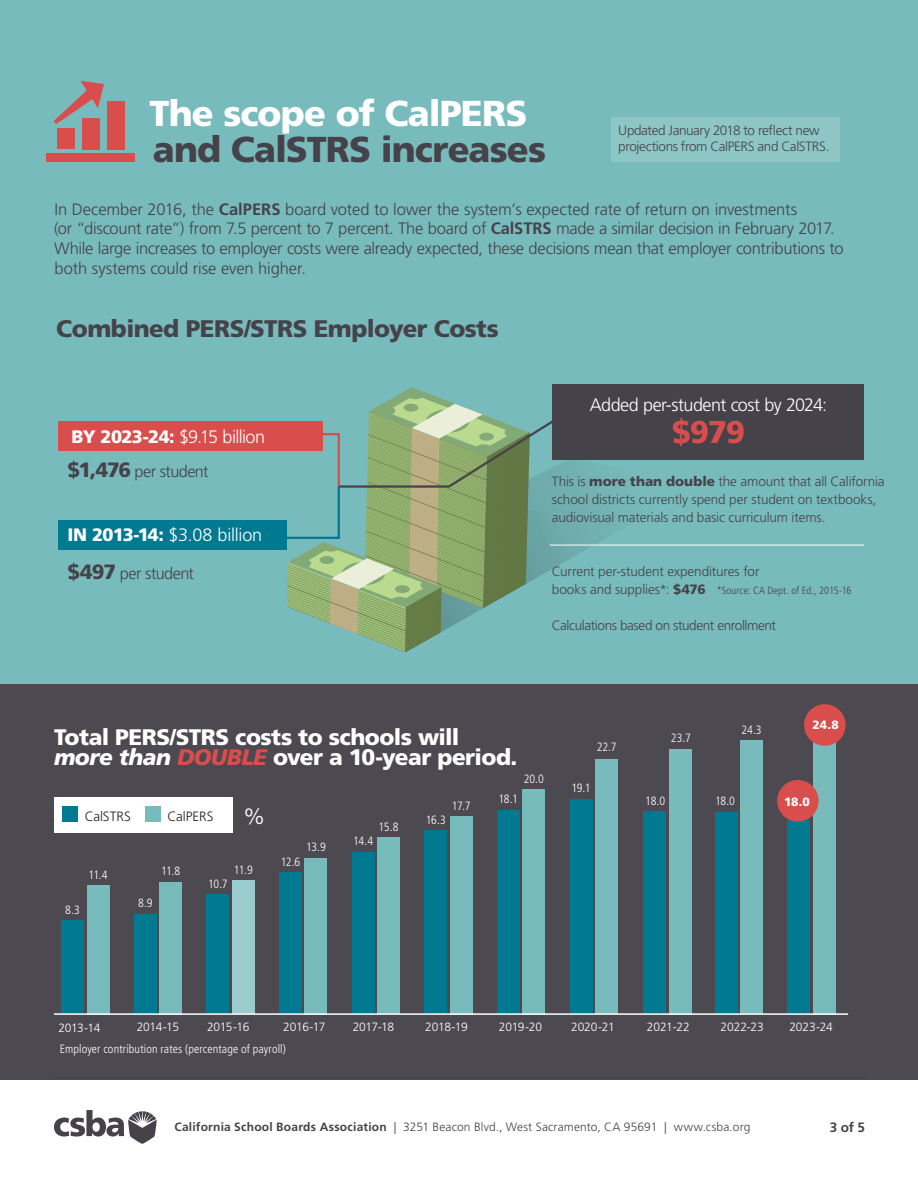
<style>
.page{position:relative;width:918px;height:1188px;background:#fff}
.page>*{position:absolute;margin:0;border:0;box-sizing:border-box;transform-origin:0 0}
.Page_Header{font:900 36px/36px "Frutiger LT Std";letter-spacing:-.025em;color:#454249}
._12pt_Montserrat{font:900 31.5px "Frutiger LT Std";color:#d94e4c}
.Chart_subheads{font:900 24px "Frutiger LT Std";letter-spacing:-.02em;color:#454249}
.Black_subhead{font:900 22.5px/20.4px "Frutiger LT Std";letter-spacing:-.025em;color:#fff}
.t1{font:300 22.2px "Frutiger LT Std";color:#fff}
._12pt_Montserrat-2{font:300 18px "Frutiger LT Std";letter-spacing:-.03em;color:#fff}
._12pt_Montserrat-3{font:300 18px "Frutiger LT Std";letter-spacing:-.01em;color:#fff}
.body{font:300 16.5px/19.8px "Frutiger LT Std";letter-spacing:-.015em;color:#454249}
.t2{font:300 16.2px "Frutiger LT Std";letter-spacing:-.035em;color:#454249}
.body-2{font:300 13.5px/18px "Frutiger LT Std";letter-spacing:-.01em;color:#454249}
.body-3{font:300 13.5px/16.5px "Frutiger LT Std";letter-spacing:-.03em;color:#454249}
.leader_text{font:300 13.5px "Frutiger LT Std";letter-spacing:-.005em;color:#231f20}
.leader_text-2{font:700 13.5px "Frutiger LT Std";color:#454249}
.t3{font:300 condensed 12px "Frutiger LT Std";letter-spacing:.01em;color:#fff}
.t4{font:300 12px "Frutiger LT Std";letter-spacing:.015em;color:#454249}
.t5{font:300 12px "Frutiger LT Std";letter-spacing:-.025em;color:#fff}
.t6{font:900 12px "Frutiger LT Std";color:#fff}
.body-4{font:300 condensed 10.5px "Frutiger LT Std";letter-spacing:.015em;color:#454249}
.s1{color:#fff}
.s2{font-weight:700}
.s3{font-weight:900}
.s4{font-weight:900;font-size:20.7px}
.s5{font-stretch:normal;font-size:13.5px}
.s6{font-weight:900;font-stretch:normal;font-size:13.5px}
.s7{font-style:italic}
.s8{font-style:italic;color:#d94e4c}
</style>
<div class="page">
<div style="left:0;top:0;width:918px;height:690px;background:#78bbbc"></div>
<div style="left:0;top:684px;width:918px;height:396px;background:#4c4950"></div>
<div style="left:87px;top:885px;width:23px;height:129px;background:#78bbbc"></div>
<div style="left:61px;top:921px;width:23px;height:93px;background:#007991"></div>
<div style="left:159px;top:882px;width:23px;height:132px;background:#78bbbc"></div>
<div style="left:134px;top:914px;width:23px;height:100px;background:#007991"></div>
<div style="left:232px;top:881px;width:23px;height:133px;background:#9acccd"></div>
<div style="left:206px;top:894px;width:23px;height:120px;background:#007991"></div>
<div style="left:304px;top:858px;width:23px;height:156px;background:#78bbbc"></div>
<div style="left:279px;top:872px;width:23px;height:142px;background:#007991"></div>
<div style="left:377px;top:838px;width:23px;height:176px;background:#78bbbc"></div>
<div style="left:352px;top:852px;width:23px;height:162px;background:#007991"></div>
<div style="left:450px;top:816px;width:23px;height:198px;background:#78bbbc"></div>
<div style="left:424px;top:831px;width:23px;height:183px;background:#007991"></div>
<div style="left:522px;top:789px;width:23px;height:225px;background:#78bbbc"></div>
<div style="left:497px;top:810px;width:23px;height:204px;background:#007991"></div>
<div style="left:595px;top:759px;width:23px;height:255px;background:#78bbbc"></div>
<div style="left:570px;top:799px;width:23px;height:215px;background:#007991"></div>
<div style="left:669px;top:749px;width:23px;height:265px;background:#78bbbc"></div>
<div style="left:643px;top:812px;width:23px;height:202px;background:#007991"></div>
<div style="left:740px;top:741px;width:23px;height:273px;background:#78bbbc"></div>
<div style="left:715px;top:812px;width:23px;height:202px;background:#007991"></div>
<div style="left:813px;top:736px;width:23px;height:278px;background:#78bbbc"></div>
<div style="left:787px;top:820px;width:23px;height:194px;background:#007991"></div>
<svg style="left:560px;top:461px;width:134px;height:84px"></svg>
<svg style="left:560px;top:501px;width:57px;height:63px"></svg>
<div style="left:54px;top:798px;width:178px;height:35px;background:#fff"></div>
<div style="left:63px;top:806px;width:15px;height:15px;background:#007991"></div>
<div style="left:145px;top:806px;width:15px;height:15px;background:#78bbbc"></div>
<svg style="left:54px;top:1110px;width:103px;height:34px"></svg>
<div style="left:47px;top:153px;width:88px;height:9px;background:#d94e4c"></div>
<div style="left:57px;top:129px;width:17px;height:20px;background:#d94e4c"></div>
<div style="left:82px;top:118px;width:17px;height:31px;background:#d94e4c"></div>
<div style="left:108px;top:101px;width:17px;height:48px;background:#d94e4c"></div>
<svg style="left:54px;top:81px;width:50px;height:43px"></svg>
<hr style="left:54px;top:1078px;width:814px;height:1px;background:#454249">
<hr style="left:54px;top:1013px;width:794px;height:2px;background:#fff">
<div style="left:804px;top:704px;width:42px;height:42px;background:#d94e4c;border-radius:50%"></div>
<div style="left:777px;top:780px;width:42px;height:42px;background:#d94e4c;border-radius:50%"></div>
<div style="left:553px;top:384px;width:311px;height:76px;background:#454249"></div>
<div style="left:58px;top:520px;width:229px;height:30px;background:#007991"></div>
<div style="left:59px;top:421px;width:264px;height:30px;background:#d94e4c"></div>
<svg style="left:287px;top:387px;width:273px;height:265px"></svg>
<hr style="left:550px;top:545px;width:314px;height:1px;background:#fff">
<div style="left:612px;top:118px;width:228px;height:44px;background:#8ec6c6"></div>
<p class="Page_Header" style="left:150px;top:95px;width:398px"><span class="s1">The scope of CalPERS </span>and CalSTRS increases</p>
<p class="body" style="left:54px;top:199px;width:791px">In December 2016, the <span class="s2">CalPERS</span> board voted to lower the system’s expected rate of return on investments<br>(or “discount rate”) from 7.5 percent to 7 percent. The board of <span class="s2">CalSTRS</span> made a similar decision in February 2017.<br>While large increases to employer costs were already expected, these decisions mean that employer contributions to both systems could rise even higher.</p>
<p class="body-3" style="left:618px;top:122px;width:213px">Updated January 2018 to reflect new projections from CalPERS and CalSTRS.</p>
<p class="Chart_subheads" style="left:56px;top:314px;width:444px">Combined PERS/STRS Employer Costs</p>
<p class="_12pt_Montserrat-2" style="left:72px;top:427px;width:195px"><span class="s3">BY 2023-24:</span> $9.15 billion</p>
<p class="t2" style="left:67px;top:462px;width:143px"><span class="s4">$1,476</span> per student</p>
<p class="_12pt_Montserrat-3" style="left:68px;top:525px;width:196px"><span class="s3">IN 2013-14:</span> $3.08 billion</p>
<p class="t2" style="left:68px;top:564px;width:128px"><span class="s4">$497</span> per student</p>
<p class="_12pt_Montserrat-2" style="left:590px;top:395px;width:239px">Added per-student cost by 2024:</p>
<p class="_12pt_Montserrat" style="left:672px;top:412px;width:75px">$979</p>
<p class="body-2" style="left:552px;top:473px;width:334px">This is <span class="s3">more than double</span> the amount that all California school districts currently spend per student on textbooks, audiovisual materials and basic curriculum items.</p>
<p class="body-2" style="left:552px;top:563px;width:209px">Current per-student expenditures for</p>
<p class="body-4" style="left:552px;top:584px;width:301px"><span class="s5">books and supplies*:</span> <span class="s6">$476</span> *Source: CA Dept. of Ed., 2015-16</p>
<p class="body-2" style="left:552px;top:617px;width:226px">Calculations based on student enrollment</p>
<p class="Black_subhead" style="left:54px;top:727px;width:465px">Total PERS/STRS costs to schools will <span class="s7">more than</span> <span class="s8">DOUBLE</span> over a 10-year period.</p>
<p class="leader_text" style="left:85px;top:809px;width:48px">CalSTRS</p>
<p class="leader_text" style="left:168px;top:809px;width:47px">CalPERS</p>
<p class="t1" style="left:243px;top:803px;width:24px">%</p>
<p class="t3" style="left:65px;top:903px;width:16px">8.3</p>
<p class="t3" style="left:89px;top:868px;width:21px">11.4</p>
<p class="t3" style="left:161px;top:864px;width:21px">11.8</p>
<p class="t3" style="left:234px;top:863px;width:20px">11.9</p>
<p class="t3" style="left:208px;top:877px;width:21px">10.7</p>
<p class="t3" style="left:138px;top:896px;width:16px">8.9</p>
<p class="t3" style="left:306px;top:840px;width:21px">13.9</p>
<p class="t3" style="left:281px;top:855px;width:21px">12.6</p>
<p class="t3" style="left:379px;top:820px;width:21px">15.8</p>
<p class="t3" style="left:353px;top:834px;width:22px">14.4</p>
<p class="t3" style="left:426px;top:813px;width:22px">16.3</p>
<p class="t3" style="left:452px;top:799px;width:20px">17.7</p>
<p class="t3" style="left:499px;top:792px;width:21px">18.1</p>
<p class="t3" style="left:524px;top:772px;width:22px">20.0</p>
<p class="t3" style="left:597px;top:740px;width:21px">22.7</p>
<p class="t3" style="left:572px;top:781px;width:20px">19.1</p>
<p class="t3" style="left:671px;top:731px;width:22px">23.7</p>
<p class="t3" style="left:742px;top:723px;width:22px">24.3</p>
<p class="t3" style="left:645px;top:794px;width:22px">18.0</p>
<p class="t3" style="left:715px;top:794px;width:22px">18.0</p>
<p class="t6" style="left:812px;top:718px;width:28px">24.8</p>
<p class="t6" style="left:784px;top:794px;width:27px">18.0</p>
<p class="t5" style="left:58px;top:1021px;width:44px">2013-14</p>
<p class="t5" style="left:137px;top:1020px;width:44px">2014-15</p>
<p class="t5" style="left:207px;top:1020px;width:44px">2015-16</p>
<p class="t5" style="left:283px;top:1020px;width:44px">2016-17</p>
<p class="t5" style="left:353px;top:1020px;width:43px">2017-18</p>
<p class="t5" style="left:425px;top:1020px;width:44px">2018-19</p>
<p class="t5" style="left:499px;top:1020px;width:45px">2019-20</p>
<p class="t5" style="left:571px;top:1020px;width:45px">2020-21</p>
<p class="t5" style="left:647px;top:1020px;width:44px">2021-22</p>
<p class="t5" style="left:721px;top:1020px;width:45px">2022-23</p>
<p class="t5" style="left:789px;top:1020px;width:45px">2023-24</p>
<p class="t3" style="left:60px;top:1042px;width:228px">Employer contribution rates (percentage of payroll)</p>
<p class="t4" style="left:174px;top:1120px;width:578px"><span class="s2">California School Boards Association</span> | 3251 Beacon Blvd., West Sacramento, CA 95691 | www.csba.org</p>
<p class="leader_text-2" style="left:830px;top:1120px;width:37px">3 of 5</p>
</div>
